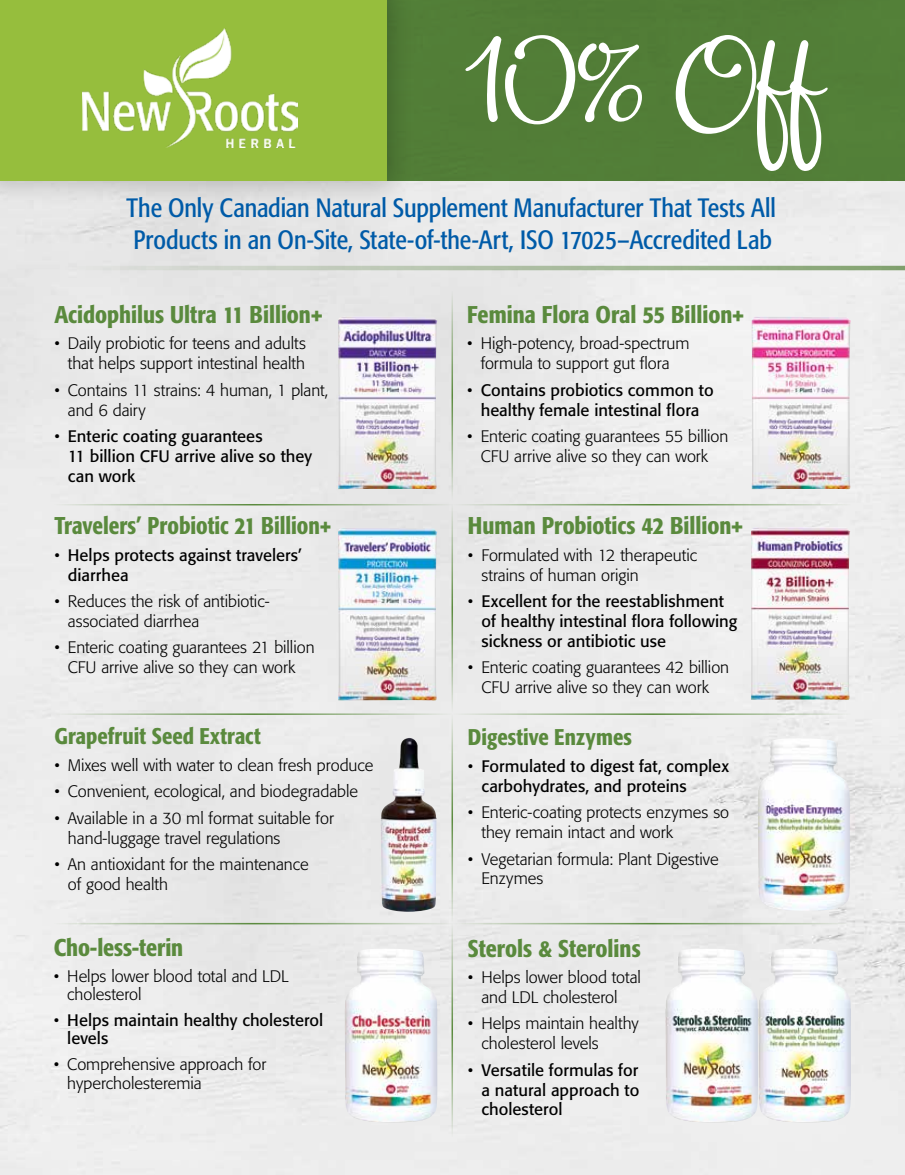
<style>
.page{position:relative;width:905px;height:1175px;background:#fff}
.page>*{position:absolute;margin:0;border:0;box-sizing:border-box;transform-origin:0 0}
.t1{font:115.95px "Dulcelin";color:#fff}
.t2{font:condensed 26.25px/31.5px "Formata";letter-spacing:-.005em;color:#005ba8}
.t3{font:500 condensed 24px "Formata";color:#5a8a3d}
.t4{font:500 condensed 24px "Formata";color:#5a8a3d;scale:.96 1}
.t5{font:500 condensed 22.5px "Formata";letter-spacing:.005em;color:#5a8a3d}
.t6{font:300 16.5px/19.8px "Formata";color:#000}
.t7{font:16.5px/19.8px "Formata";color:#000}
.s1{font-weight:300}
</style>
<div class="page">
<div style="left:0;top:181px;width:904px;height:993px;background:#ebebeb"></div>
<div style="left:384px;top:0;width:520px;height:181px;background:#527e37"></div>
<img style="left:758px;top:738px;width:92px;height:173px">
<img style="left:751px;top:527px;width:99px;height:172px">
<img style="left:338px;top:316px;width:99px;height:173px">
<img style="left:338px;top:528px;width:99px;height:172px">
<img style="left:751px;top:316px;width:99px;height:173px">
<div style="left:0;top:0;width:414px;height:208px;background:#000;opacity:.2"></div>
<div style="left:0;top:0;width:386px;height:181px;background:#96be3d"></div>
<img style="left:82px;top:29px;width:215px;height:118px">
<svg style="left:53px;top:266px;width:851px;height:4px;background:#b3c2a9"></svg>
<hr style="left:451px;top:923px;width:2px;height:214px;background:#5a8a3d">
<hr style="left:451px;top:714px;width:2px;height:209px;background:#5a8a3d">
<hr style="left:451px;top:504px;width:2px;height:208px;background:#5a8a3d">
<hr style="left:451px;top:291px;width:2px;height:209px;background:#5a8a3d">
<hr style="left:451px;top:923px;width:399px;height:1px;background:#5a8a3d">
<hr style="left:451px;top:713px;width:399px;height:2px;background:#5a8a3d">
<hr style="left:451px;top:504px;width:399px;height:1px;background:#5a8a3d">
<hr style="left:53px;top:923px;width:399px;height:1px;background:#5a8a3d">
<hr style="left:53px;top:713px;width:399px;height:2px;background:#5a8a3d">
<hr style="left:53px;top:504px;width:399px;height:1px;background:#5a8a3d">
<img style="left:380px;top:738px;width:56px;height:173px">
<img style="left:345px;top:948px;width:92px;height:174px">
<img style="left:665px;top:948px;width:185px;height:174px">
<h1 class="t1" style="left:462px;top:11px;width:365px">10% Off</h1>
<h2 class="t2" style="left:126px;top:192px;width:651px">The Only Canadian Natural Supplement Manufacturer That Tests All<br>Products in an On-Site, State-of-the-Art, ISO 17025–Accredited Lab</h2>
<h3 class="t3" style="left:54px;top:300px;width:270px">Acidophilus Ultra 11 Billion+</h3>
<p class="t6" style="left:54px;top:334px;width:253px;text-align:right">• Daily probiotic for teens and adults that helps support intestinal health</p>
<p class="t6" style="left:68px;top:380px;width:262px;text-indent:-13px">• Contains 11 strains: 4 human, 1 plant, and 6 dairy</p>
<p class="t7" style="left:68px;top:426px;width:246px;text-indent:-13px"><span class="s1">•</span> Enteric coating guarantees<br>11 billion CFU arrive alive so they can work</p>
<h3 class="t4" style="left:54px;top:511px;width:290px">Travelers’ Probiotic 21 Billion+</h3>
<p class="t7" style="left:68px;top:545px;width:236px;text-indent:-13px"><span class="s1">•</span> Helps protects against travelers’ diarrhea</p>
<p class="t6" style="left:68px;top:591px;width:203px;text-indent:-13px">• Reduces the risk of antibiotic&shy;associated diarrhea</p>
<p class="t6" style="left:54px;top:638px;width:262px;text-align:center">• Enteric coating guarantees 21 billion<br>CFU arrive alive so they can work</p>
<h3 class="t5" style="left:54px;top:722px;width:208px">Grapefruit Seed Extract</h3>
<p class="t6" style="left:54px;top:755px;width:320px">• Mixes well with water to clean fresh produce</p>
<p class="t6" style="left:54px;top:781px;width:305px">• Convenient, ecological, and biodegradable</p>
<p class="t6" style="left:68px;top:808px;width:267px;text-indent:-13px">• Available in a 30 ml format suitable for hand-luggage travel regulations</p>
<p class="t6" style="left:68px;top:854px;width:242px;text-indent:-13px">• An antioxidant for the maintenance of good health</p>
<h3 class="t3" style="left:54px;top:933px;width:131px">Cho-less-terin</h3>
<p class="t6" style="left:67px;top:966px;width:223px;line-height:18.6px;text-indent:-13px">• Helps lower blood total and LDL cholesterol</p>
<p class="t7" style="left:67px;top:1010px;width:257px;line-height:18.6px;text-indent:-13px"><span class="s1">•</span> Helps maintain healthy cholesterol levels</p>
<p class="t6" style="left:67px;top:1054px;width:200px;line-height:18.6px;text-indent:-13px">• Comprehensive approach for hypercholesteremia</p>
<h3 class="t3" style="left:467px;top:300px;width:278px">Femina Flora Oral 55 Billion+</h3>
<p class="t6" style="left:467px;top:334px;width:224px;text-align:center">• High-potency, broad-spectrum formula to support gut flora</p>
<p class="t7" style="left:467px;top:380px;width:248px;text-align:center"><span class="s1">•</span> Contains probiotics common to healthy female intestinal flora</p>
<p class="t6" style="left:467px;top:427px;width:263px;text-align:center">• Enteric coating guarantees 55 billion<br>CFU arrive alive so they can work</p>
<h3 class="t3" style="left:468px;top:511px;width:277px">Human Probiotics 42 Billion+</h3>
<p class="t6" style="left:481px;top:545px;width:217px;text-indent:-13px">• Formulated with 12 therapeutic strains of human origin</p>
<p class="t7" style="left:481px;top:591px;width:257px;text-indent:-13px"><span class="s1">•</span> Excellent for the reestablishment of healthy intestinal flora following sickness or antibiotic use</p>
<p class="t6" style="left:468px;top:657px;width:263px;text-align:center">• Enteric coating guarantees 42 billion<br>CFU arrive alive so they can work</p>
<h3 class="t5" style="left:468px;top:723px;width:165px">Digestive Enzymes</h3>
<p class="t7" style="left:481px;top:756px;width:249px;text-indent:-13px"><span class="s1">•</span> Formulated to digest fat, complex carbohydrates, and proteins</p>
<p class="t6" style="left:481px;top:802px;width:249px;text-indent:-13px">• Enteric-coating protects enzymes so they remain intact and work</p>
<p class="t6" style="left:481px;top:849px;width:239px;text-indent:-13px">• Vegetarian formula: Plant Digestive<br>Enzymes</p>
<h3 class="t3" style="left:468px;top:933px;width:174px">Sterols &amp; Sterolins</h3>
<p class="t6" style="left:481px;top:967px;width:161px;text-indent:-13px">• Helps lower blood total and LDL cholesterol</p>
<p class="t6" style="left:481px;top:1013px;width:159px;text-indent:-13px">• Helps maintain healthy cholesterol levels</p>
<p class="t7" style="left:481px;top:1060px;width:159px;text-align:justify;text-indent:-13px"><span class="s1">•</span> Versatile formulas for a natural approach to cholesterol</p>
</div>
